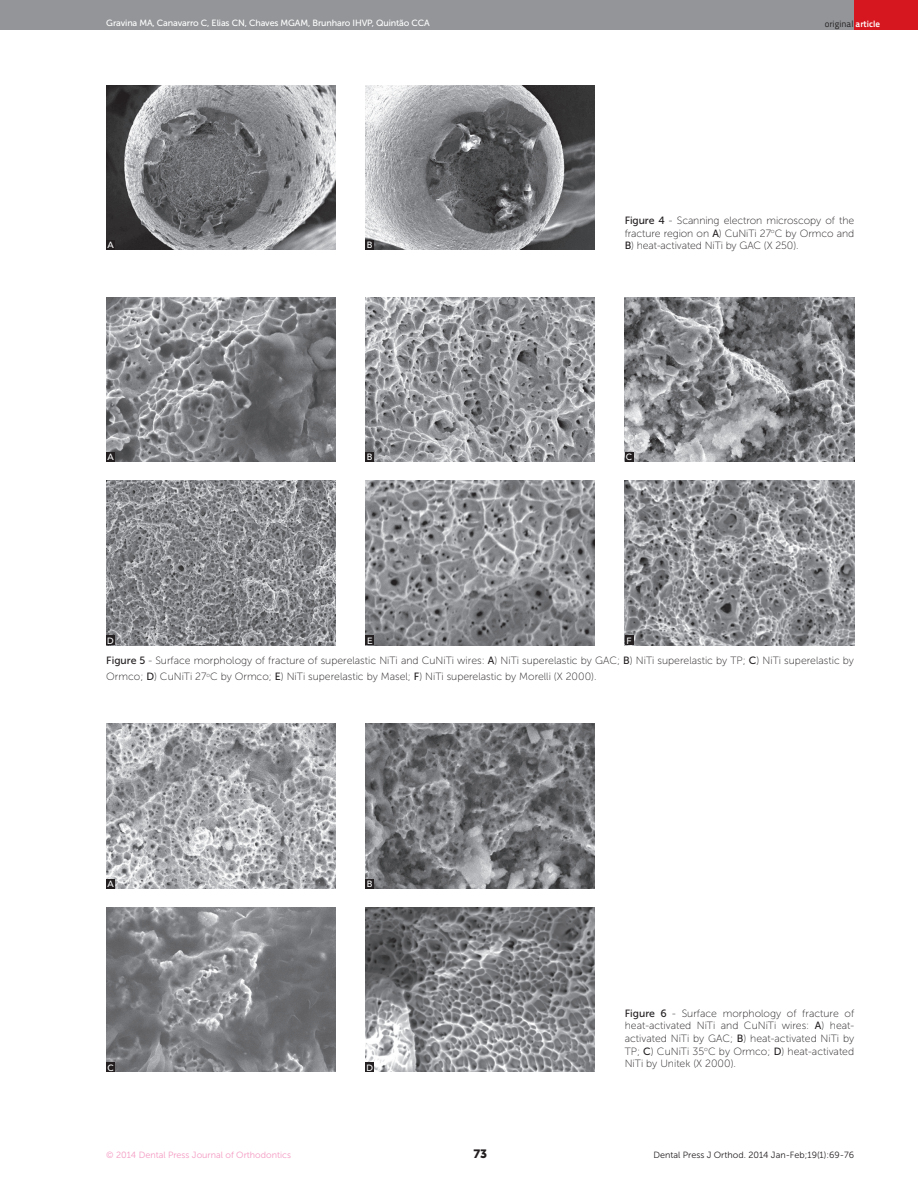
<style>
.page{position:relative;width:918px;height:1188px;background:#fff}
.page>*{position:absolute;margin:0;border:0;box-sizing:border-box;transform-origin:0 0}
.t1{font:12px "Museo Sans 900";color:#231f20}
.t2{font:10.5px/12.6px "Museo Sans 100";color:#231f20}
.t3{font:9px "Museo Sans 500";letter-spacing:-.015em;color:#fff}
.t4{font:9px "Museo Sans 300";color:#231f20}
.t5{font:9px "Museo Sans 300";color:#f499c2}
.t6{font:9px "Titillium Text 22 L";color:#231f20}
.t7{font:500 9px "Avenir LT Std";color:#fff}
.s1{font-weight:700;color:#fff}
.s2{font-family:"Museo Sans 500"}
</style>
<div class="page">
<div style="left:0;top:0;width:918px;height:30px;background:#939598"></div>
<div style="left:854px;top:0;width:64px;height:30px;background:#d7171f"></div>
<img style="left:106px;top:297px;width:230px;height:165px">
<img style="left:106px;top:481px;width:230px;height:164px">
<img style="left:366px;top:297px;width:229px;height:165px">
<img style="left:366px;top:481px;width:229px;height:164px">
<img style="left:625px;top:297px;width:229px;height:165px">
<img style="left:625px;top:481px;width:229px;height:164px">
<div style="left:106px;top:452px;width:9px;height:10px;background:#231f20"></div>
<div style="left:106px;top:636px;width:9px;height:9px;background:#231f20"></div>
<div style="left:366px;top:452px;width:8px;height:10px;background:#231f20"></div>
<div style="left:366px;top:636px;width:8px;height:9px;background:#231f20"></div>
<div style="left:625px;top:452px;width:8px;height:10px;background:#231f20"></div>
<div style="left:625px;top:636px;width:8px;height:9px;background:#231f20"></div>
<img style="left:106px;top:85px;width:230px;height:164px">
<img style="left:366px;top:85px;width:229px;height:164px">
<div style="left:106px;top:240px;width:9px;height:9px;background:#231f20"></div>
<div style="left:366px;top:240px;width:8px;height:9px;background:#231f20"></div>
<img style="left:106px;top:724px;width:230px;height:164px">
<img style="left:106px;top:908px;width:230px;height:164px">
<img style="left:366px;top:724px;width:229px;height:164px">
<img style="left:366px;top:908px;width:229px;height:164px">
<div style="left:106px;top:879px;width:9px;height:9px;background:#231f20"></div>
<div style="left:106px;top:1063px;width:9px;height:9px;background:#231f20"></div>
<div style="left:366px;top:879px;width:8px;height:9px;background:#231f20"></div>
<div style="left:366px;top:1063px;width:8px;height:9px;background:#231f20"></div>
<p class="t3" style="left:106px;top:18px;width:325px">Gravina MA, Canavarro C, Elias CN, Chaves MGAM, Brunharo IHVP, Quintão CCA</p>
<p class="t6" style="left:825px;top:17px;width:57px">original <span class="s1">article</span></p>
<p class="t2" style="left:625px;top:214px;width:231px"><span class="s2">Figure 4</span> - Scanning electron microscopy of the fracture region on <span class="s2">A</span>) CuNiTi 27<sup>o</sup>C by Ormco and</p>
<p class="t7" style="left:107px;top:240px;width:8px">A</p>
<p class="t7" style="left:367px;top:240px;width:7px">B</p>
<p class="t2" style="left:625px;top:240px;width:175px"><span class="s2">B</span>) heat-activated NiTi by GAC (X 250).</p>
<p class="t7" style="left:107px;top:452px;width:8px">A</p>
<p class="t7" style="left:107px;top:636px;width:8px">D</p>
<p class="t7" style="left:367px;top:452px;width:7px">B</p>
<p class="t7" style="left:367px;top:636px;width:7px">E</p>
<p class="t7" style="left:626px;top:452px;width:8px">C</p>
<p class="t7" style="left:626px;top:636px;width:7px">F</p>
<p class="t2" style="left:106px;top:652px;width:749px;line-height:16.5px"><span class="s2">Figure 5</span> - Surface morphology of fracture of superelastic NiTi and CuNiTi wires: <span class="s2">A</span>) NiTi superelastic by GAC; <span class="s2">B</span>) NiTi superelastic by TP; <span class="s2">C</span>) NiTi superelastic by<br>Ormco; <span class="s2">D</span>) CuNiTi 27<sup>o</sup>C by Ormco; <span class="s2">E</span>) NiTi superelastic by Masel; <span class="s2">F</span>) NiTi superelastic by Morelli (X 2000).</p>
<p class="t7" style="left:107px;top:879px;width:8px">A</p>
<p class="t7" style="left:107px;top:1062px;width:8px">C</p>
<p class="t7" style="left:367px;top:879px;width:7px">B</p>
<p class="t7" style="left:366px;top:1062px;width:8px">D</p>
<p class="t2" style="left:625px;top:1007px;width:231px;text-align:justify"><span class="s2">Figure 6</span> - Surface morphology of fracture of heat-activated NiTi and CuNiTi wires: <span class="s2">A</span>) heat&shy;activated NiTi by GAC; <span class="s2">B</span>) heat-activated NiTi by TP; <span class="s2">C</span>) CuNiTi 35<sup>o</sup>C by Ormco; <span class="s2">D</span>) heat-activated NiTi by Unitek (X 2000).</p>
<p class="t5" style="left:106px;top:1150px;width:186px">© 2014 Dental Press Journal of Orthodontics</p>
<p class="t1" style="left:473px;top:1147px;width:15px">73</p>
<p class="t4" style="left:654px;top:1150px;width:202px">Dental Press J Orthod. 2014 Jan-Feb;19(1):69-76</p>
</div>
